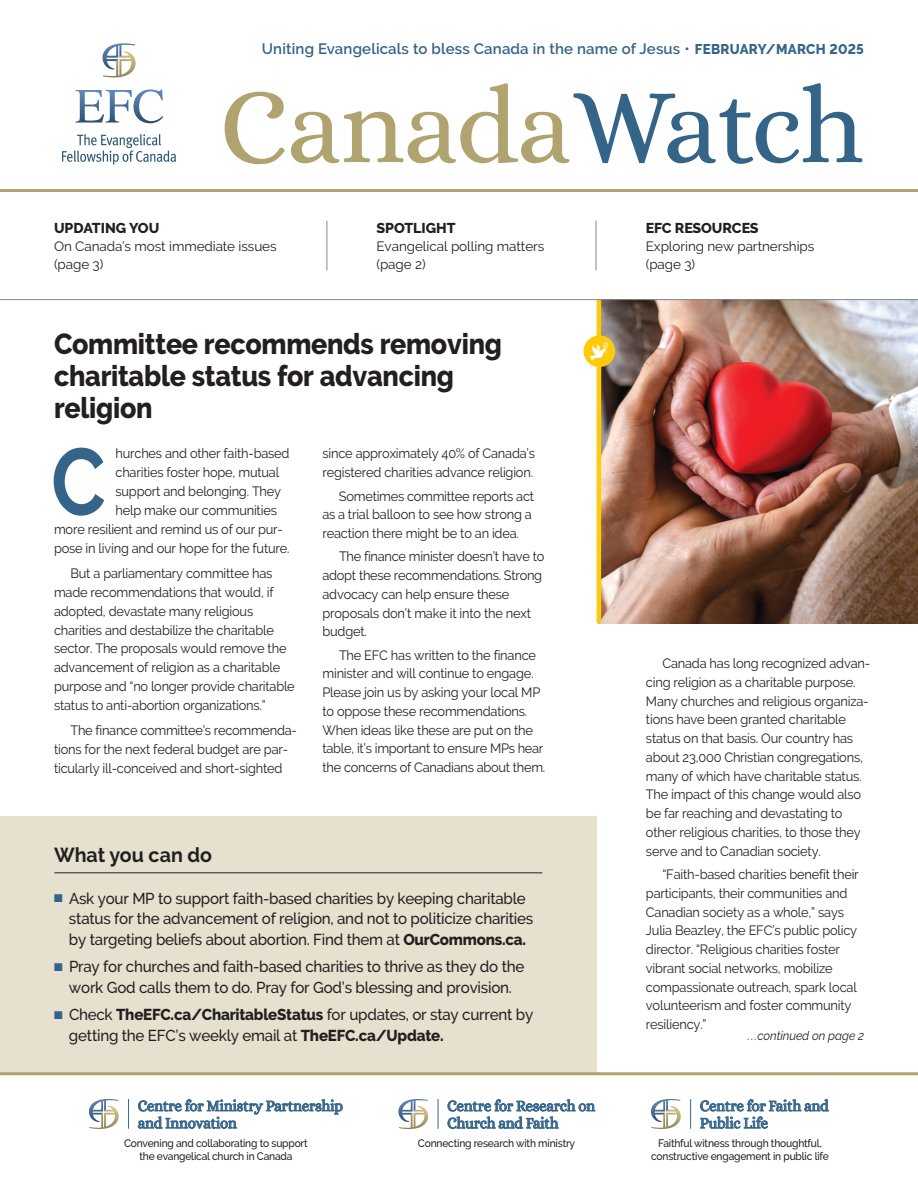
<style>
.page{position:relative;width:918px;height:1188px;background:#fff}
.page>*{position:absolute;margin:0;border:0;box-sizing:border-box;transform-origin:0 0}
.t1{font:108px "Alice";letter-spacing:-.01em;color:#b0a36f}
.t2{font:700 94.5px "Raleway";color:#356489;scale:.84 1}
.t3{font:800 28.8px/32.2px "Raleway";letter-spacing:-.01em;color:#231f20;scale:.93 1}
.t4{font:700 20.25px "Raleway";color:#231f20}
.t5{font:500 15.75px "Raleway";letter-spacing:-.015em;color:#231f20;scale:.96 1}
.t6{font:15.75px/17.2px "Alice";letter-spacing:-.015em;color:#37668b;scale:.95 1}
.t7{font:600 15px "Raleway";letter-spacing:.01em;color:#356489}
.t8{font:800 14.25px "Raleway";letter-spacing:-.005em;color:#231f20}
.t9{font:13.5px/18.8px "Raleway";letter-spacing:-.015em;color:#231f20;scale:.95 1}
.t10{font:13.5px/18.3px "Raleway";letter-spacing:-.015em;color:#231f20}
.t11{font:italic 12.3px "Raleway";letter-spacing:-.005em;color:#231f20;scale:.95 1}
.t12{font:500 10.8px/12.8px "Raleway";letter-spacing:-.015em;color:#231f20;text-align:center;scale:.94 1}
.s1{font-weight:500}
.s2{font-weight:800;font-size:14.1px}
.s3{color:#356489}
.s4{font-weight:800}
.s5{font-style:normal}
</style>
<div class="page">
<img style="left:601px;top:300px;width:317px;height:323px">
<div style="left:0;top:816px;width:597px;height:258px;background:#e6e0ce"></div>
<hr style="left:0;top:1072px;width:918px;height:3px;background:#b0a36f">
<hr style="left:326px;top:221px;width:1px;height:49px;background:#81898e">
<hr style="left:596px;top:221px;width:1px;height:49px;background:#81898e">
<svg style="left:102px;top:43px;width:34px;height:35px"></svg>
<svg style="left:75px;top:89px;width:88px;height:34px"></svg>
<svg style="left:62px;top:134px;width:114px;height:31px"></svg>
<hr style="left:54px;top:873px;width:488px;height:1px;background:#231f20">
<hr style="left:0;top:189px;width:918px;height:3px;background:#b0a36f">
<hr style="left:597px;top:300px;width:4px;height:323px;background:#feca0a">
<svg style="left:88px;top:1099px;width:31px;height:30px"></svg>
<svg style="left:138px;top:1099px;width:205px;height:30px"></svg>
<hr style="left:128px;top:1099px;width:1px;height:30px;background:#37668b">
<svg style="left:651px;top:1099px;width:30px;height:30px"></svg>
<svg style="left:700px;top:1099px;width:129px;height:12px"></svg>
<hr style="left:690px;top:1099px;width:1px;height:30px;background:#37668b">
<svg style="left:700px;top:1117px;width:68px;height:19px"></svg>
<svg style="left:398px;top:1099px;width:31px;height:30px"></svg>
<svg style="left:448px;top:1099px;width:147px;height:12px"></svg>
<svg style="left:448px;top:1117px;width:110px;height:12px"></svg>
<hr style="left:438px;top:1099px;width:1px;height:30px;background:#37668b">
<div style="left:584px;top:335px;width:31px;height:32px;background:#feca0a;border-radius:50%"></div>
<svg style="left:590px;top:342px;width:19px;height:18px"></svg>
<hr style="left:0;top:299px;width:918px;height:1px;background:#81898e">
<p class="t7" style="left:262px;top:40px;width:604px">Uniting Evangelicals to bless Canada in the name of Jesus <span class="s1">•</span> <span class="s2">FEBRUARY/MARCH 2025</span></p>
<p class="t1" style="left:219px;top:69px;width:646px">Canada<span class="s3">Watch</span></p>
<p class="t8" style="left:54px;top:220px;width:107px">UPDATING YOU</p>
<p class="t10" style="left:54px;top:237px;width:224px">On Canada’s most immediate issues (page 3)</p>
<p class="t8" style="left:376px;top:220px;width:81px">SPOTLIGHT</p>
<p class="t10" style="left:376px;top:237px;width:170px">Evangelical polling matters</p>
<p class="t10" style="left:376px;top:255px;width:51px">(page 2)</p>
<p class="t3" style="left:54px;top:328px;width:483px">Committee recommends removing charitable status for advancing</p>
<p class="t3" style="left:54px;top:392px;width:108px">religion</p>
<p class="t2" style="left:51px;top:428px;width:66px">C</p>
<p class="t9" style="left:116px;top:444px;width:185px">hurches and other faith-based</p>
<p class="t9" style="left:115px;top:463px;width:174px">charities foster hope, mutual</p>
<p class="t9" style="left:115px;top:482px;width:176px">support and belonging. They</p>
<p class="t9" style="left:115px;top:501px;width:171px">help make our communities</p>
<p class="t9" style="left:54px;top:520px;width:242px">more resilient and remind us of our pur-</p>
<p class="t9" style="left:54px;top:539px;width:250px">pose in living and our hope for the future.</p>
<p class="t9" style="left:71px;top:564px;width:214px">But a parliamentary committee has</p>
<p class="t9" style="left:54px;top:582px;width:233px">made recommendations that would, if</p>
<p class="t9" style="left:54px;top:601px;width:211px">adopted, devastate many religious</p>
<p class="t9" style="left:54px;top:620px;width:255px">charities and destabilize the charitable sector. The proposals would remove the advancement of religion as a charitable purpose and “no longer provide charitable status to anti-abortion organizations.”</p>
<p class="t9" style="left:71px;top:721px;width:240px">The finance committee’s recommenda-</p>
<p class="t9" style="left:54px;top:740px;width:248px">tions for the next federal budget are par-</p>
<p class="t9" style="left:54px;top:759px;width:242px">ticularly ill-conceived and short-sighted</p>
<p class="t9" style="left:322px;top:444px;width:225px">since approximately 40% of Canada’s</p>
<p class="t9" style="left:322px;top:463px;width:223px">registered charities advance religion.</p>
<p class="t9" style="left:339px;top:486px;width:207px">Sometimes committee reports act</p>
<p class="t9" style="left:322px;top:505px;width:222px">as a trial balloon to see how strong a</p>
<p class="t9" style="left:322px;top:524px;width:208px">reaction there might be to an idea.</p>
<p class="t9" style="left:322px;top:547px;width:235px;text-indent:17px">The finance minister doesn’t have to adopt these recommendations. Strong advocacy can help ensure these</p>
<p class="t9" style="left:322px;top:603px;width:221px">proposals don’t make it into the next budget.</p>
<p class="t9" style="left:339px;top:646px;width:209px">The EFC has written to the finance</p>
<p class="t9" style="left:322px;top:664px;width:231px">minister and will continue to engage.<br>Please join us by asking your local MP</p>
<p class="t9" style="left:322px;top:702px;width:217px">to oppose these recommendations.</p>
<p class="t9" style="left:322px;top:721px;width:223px">When ideas like these are put on the</p>
<p class="t9" style="left:322px;top:739px;width:234px">table, it’s important to ensure MPs hear</p>
<p class="t9" style="left:322px;top:758px;width:236px">the concerns of Canadians about them.</p>
<p class="t4" style="left:54px;top:843px;width:160px">What you can do</p>
<p class="t5" style="left:54px;top:889px;width:493px"><span class="s3">■</span> Ask your MP to support faith-based charities by keeping charitable</p>
<p class="t5" style="left:69px;top:910px;width:485px">status for the advancement of religion, and not to politicize charities</p>
<p class="t5" style="left:69px;top:930px;width:478px">by targeting beliefs about abortion. Find them at <span class="s4">OurCommons.ca.</span></p>
<p class="t5" style="left:54px;top:958px;width:492px"><span class="s3">■</span> Pray for churches and faith-based charities to thrive as they do the</p>
<p class="t5" style="left:69px;top:978px;width:463px">work God calls them to do. Pray for God’s blessing and provision.</p>
<p class="t5" style="left:54px;top:1006px;width:501px"><span class="s3">■</span> Check <span class="s4">TheEFC.ca/CharitableStatus</span> for updates, or stay current by</p>
<p class="t5" style="left:69px;top:1026px;width:392px">getting the EFC’s weekly email at <span class="s4">TheEFC.ca/Update.</span></p>
<p class="t6" style="left:138px;top:1097px;width:218px">Centre for Ministry Partnership and Innovation</p>
<p class="t12" style="left:124px;top:1137px;width:197px">Convening and collaborating to support the evangelical church in Canada</p>
<p class="t6" style="left:447px;top:1097px;width:157px">Centre for Research on<br>Church and Faith</p>
<p class="t12" style="left:418px;top:1137px;width:169px">Connecting research with ministry</p>
<p class="t8" style="left:646px;top:220px;width:114px">EFC RESOURCES</p>
<p class="t10" style="left:646px;top:237px;width:170px">Exploring new partnerships</p>
<p class="t10" style="left:646px;top:255px;width:51px">(page 3)</p>
<p class="t9" style="left:662px;top:654px;width:220px">Canada has long recognized advan-</p>
<p class="t9" style="left:646px;top:673px;width:222px">cing religion as a charitable purpose.</p>
<p class="t9" style="left:646px;top:692px;width:236px">Many churches and religious organiza-</p>
<p class="t9" style="left:646px;top:710px;width:212px">tions have been granted charitable</p>
<p class="t9" style="left:646px;top:729px;width:220px">status on that basis. Our country has</p>
<p class="t9" style="left:646px;top:748px;width:230px">about 23,000 Christian congregations,</p>
<p class="t9" style="left:646px;top:767px;width:229px">many of which have charitable status.</p>
<p class="t9" style="left:646px;top:785px;width:228px">The impact of this change would also</p>
<p class="t9" style="left:646px;top:804px;width:208px">be far reaching and devastating to</p>
<p class="t9" style="left:646px;top:823px;width:228px">other religious charities, to those they</p>
<p class="t9" style="left:646px;top:842px;width:186px">serve and to Canadian society.</p>
<p class="t9" style="left:662px;top:865px;width:208px">“Faith-based charities benefit their</p>
<p class="t9" style="left:646px;top:884px;width:214px">participants, their communities and</p>
<p class="t9" style="left:646px;top:902px;width:210px">Canadian society as a whole,” says</p>
<p class="t9" style="left:646px;top:921px;width:224px">Julia Beazley, the EFC’s public policy</p>
<p class="t9" style="left:646px;top:940px;width:206px">director. “Religious charities foster</p>
<p class="t9" style="left:646px;top:959px;width:198px">vibrant social networks, mobilize</p>
<p class="t9" style="left:646px;top:977px;width:223px">compassionate outreach, spark local</p>
<p class="t9" style="left:646px;top:996px;width:218px">volunteerism and foster community</p>
<p class="t9" style="left:646px;top:1015px;width:65px">resiliency.”</p>
<p class="t11" style="left:747px;top:1028px;width:124px"><span class="s5">...</span>continued on page 2</p>
<p class="t6" style="left:700px;top:1097px;width:137px">Centre for Faith and<br>Public Life</p>
<p class="t12" style="left:651px;top:1137px;width:190px">Faithful witness through thoughtful, constructive engagement in public life</p>
</div>
